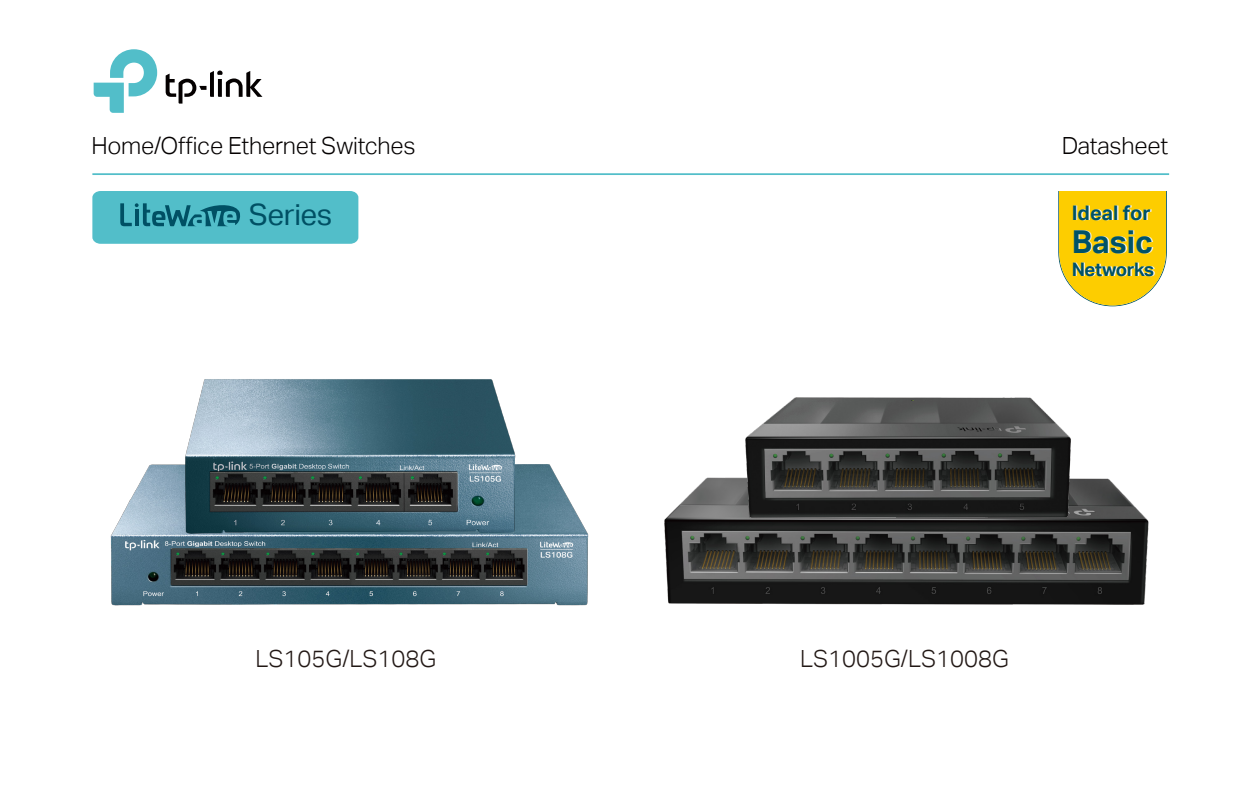
<style>
.page{position:relative;width:1260px;height:788px;background:#fff}
.page>*{position:absolute;margin:0;border:0;box-sizing:border-box;transform-origin:0 0}
.t1{font:31.5px "TP Link Aktiv Bold";color:#005267}
.t2{font:29.57px "TP Link Aktiv Regular";letter-spacing:-.015em;color:#005064}
.t3{font:23.62px "TP Link Aktiv Light";letter-spacing:-.01em;color:#040000}
.t4{font:23.62px "TP Link Aktiv Light";color:#221815}
.t5{font:20.04px "TP Link Aktiv Bold";color:#005267}
.t6{font:18.64px "TP Link Aktiv Bold";letter-spacing:-.025em;color:#005267}
</style>
<div class="page">
<svg style="left:94px;top:49px;width:63px;height:64px"></svg>
<svg style="left:166px;top:70px;width:96px;height:34px"></svg>
<hr style="left:92px;top:173px;width:1077px;height:2px;background:#52bec9">
<svg style="left:92px;top:191px;width:266px;height:53px;background:#4cb5c0"></svg>
<img style="left:110px;top:464px;width:479px;height:142px">
<img style="left:178px;top:379px;width:342px;height:154px">
<svg style="left:1058px;top:191px;width:109px;height:115px"></svg>
<div style="left:1059px;top:191px;width:107px;height:61px;background:#fdcd00"></div>
<div style="left:1059px;top:199px;width:107px;height:106px;background:#fdcd00;border-radius:50%"></div>
<img style="left:664px;top:477px;width:485px;height:128px">
<img style="left:741px;top:397px;width:334px;height:127px">
<p class="t3" style="left:92px;top:132px;width:326px">Home/Office Ethernet Switches</p>
<p class="t3" style="left:1062px;top:132px;width:108px">Datasheet</p>
<p class="t2" style="left:249px;top:198px;width:85px">Series</p>
<p class="t5" style="left:1072px;top:202px;width:81px">Ideal for</p>
<h1 class="t1" style="left:1072px;top:223px;width:83px">Basic</h1>
<p class="t6" style="left:1072px;top:259px;width:84px">Networks</p>
<p class="t4" style="left:255px;top:644px;width:182px">LS105G/LS108G</p>
<p class="t4" style="left:800px;top:644px;width:210px">LS1005G/LS1008G</p>
</div>
